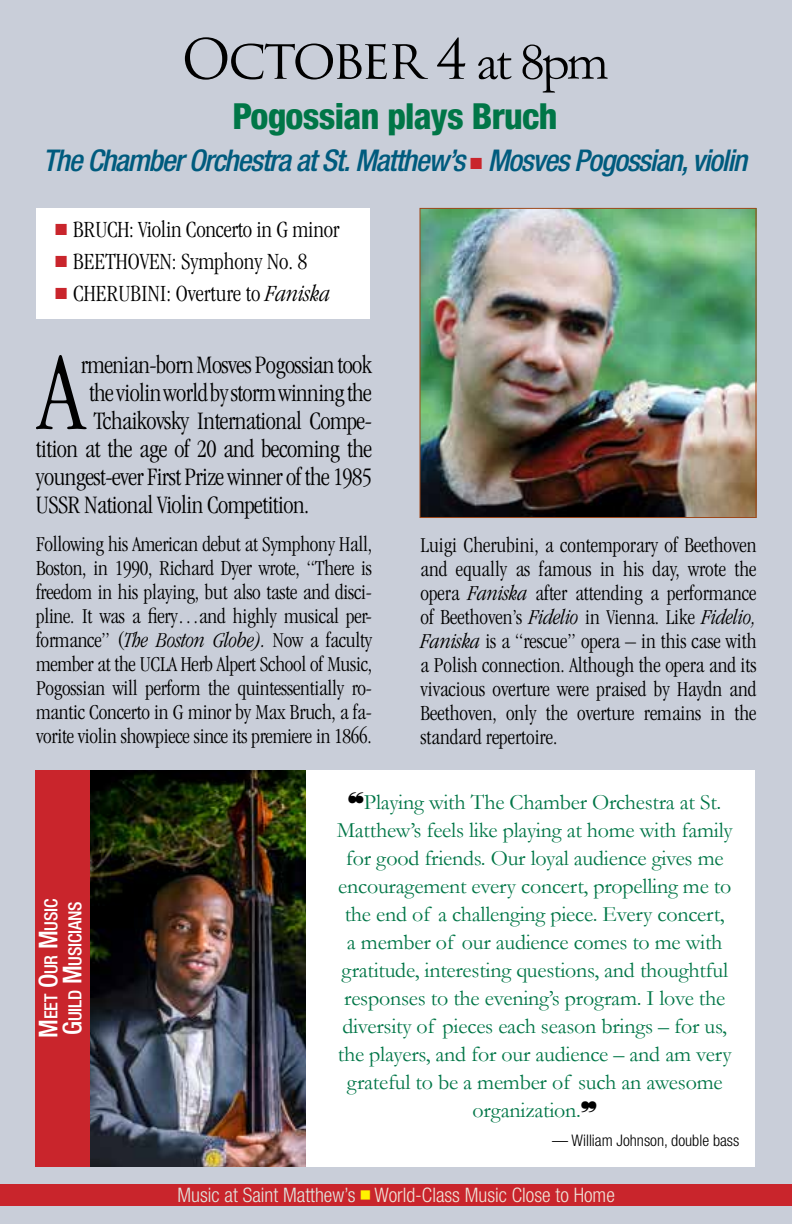
<style>
.page{position:relative;width:792px;height:1224px;background:#c9ced9}
.page>*{position:absolute;margin:0;border:0;box-sizing:border-box;transform-origin:0 0}
.t1{font:300 condensed 114.8px "Garamond";color:#000}
.t2{font:54px "Trajan Pro";letter-spacing:-.065em;color:#000}
.t3{font:800 condensed 36px "Helvetica Neue LT Pro";letter-spacing:-.02em;color:#007647}
.t4{font:italic 500 condensed 30px "Helvetica Neue LT Pro";letter-spacing:-.04em;color:#005b7e}
.t5{font:300 condensed 26px "Garamond";letter-spacing:-.02em;color:#000}
.t6{font:300 condensed 24px "Garamond";color:#000}
.t7{font:300 condensed 22px/24px "Garamond";letter-spacing:-.005em;color:#000;text-align:justify}
.t8{font:22px "Garamond";letter-spacing:-.01em;color:#007647}
.t9{font:300 condensed 20px "Helvetica Neue LT Pro";color:#efe2d7}
.t10{font:500 condensed 18.2px/24px "Helvetica Neue LT Pro";letter-spacing:-.015em;color:#fff}
.t11{font:300 condensed 16px "Helvetica Neue LT Pro";color:#000}
.s1{font-family:"Garamond"}
.s2{color:#c9252c}
.s3{font-style:italic}
.s4{font-size:26px}
.s5{color:#e0e6e0}
</style>
<div class="page">
<div style="left:0;top:1184px;width:792px;height:22px;background:#c9252c"></div>
<div style="left:36px;top:209px;width:334px;height:110px;background:#fff"></div>
<img style="left:422px;top:210px;width:332px;height:306px">
<div style="left:420px;top:208px;width:336px;height:310px;border:1px solid #9e481a"></div>
<div style="left:37px;top:770px;width:718px;height:397px;background:#fff"></div>
<div style="left:35px;top:770px;width:55px;height:397px;background:#c9252c"></div>
<img style="left:91px;top:770px;width:215px;height:397px">
<h2 class="t2" style="left:181px;top:25px;width:429px">OCTOBER 4 <span class="s1">at 8pm</span></h2>
<h3 class="t3" style="left:232px;top:94px;width:327px">Pogossian plays Bruch</h3>
<h3 class="t4" style="left:43px;top:142px;width:706px">The Chamber Orchestra at St. Matthew’s <span class="s2">■</span> Mosves Pogossian, violin</h3>
<p class="t6" style="left:55px;top:216px;width:286px"><span class="s2">■</span> BRUCH: Violin Concerto in G minor</p>
<p class="t6" style="left:55px;top:248px;width:253px"><span class="s2">■</span> BEETHOVEN: Symphony No. 8</p>
<p class="t6" style="left:55px;top:280px;width:277px"><span class="s2">■</span> CHERUBINI: Overture to <span class="s3">Faniska</span></p>
<p class="t5" style="left:81px;top:350px;width:293px">rmenian-born Mosves Pogossian took</p>
<p class="t5" style="left:89px;top:378px;width:284px">the violin world by storm winning the</p>
<p class="t5" style="left:93px;top:406px;width:280px">Tchaikovsky International Compe-</p>
<p class="t5" style="left:36px;top:434px;width:338px">tition at the age of 20 and becoming the</p>
<p class="t5" style="left:36px;top:462px;width:337px">youngest-ever First Prize winner of the 1985</p>
<p class="t5" style="left:36px;top:490px;width:275px">USSR National Violin Competition.</p>
<p class="t7" style="left:36px;top:532px;width:338px">Following his American debut at Symphony Hall, Boston, in 1990, Richard Dyer wrote, “There is freedom in his playing, but also taste and disci&shy;pline. It was a fiery…and highly musical per&shy;formance” (<span class="s3">The Boston Globe).</span> Now a faculty member at the UCLA Herb Alpert School of Music, Pogossian will perform the quintessentially ro&shy;mantic Concerto in G minor by Max Bruch, a fa&shy;vorite violin showpiece since its premiere in 1866.</p>
<h1 class="t1" style="left:39px;top:330px;width:46px">A</h1>
<p class="t7" style="left:420px;top:533px;width:338px">Luigi Cherubini, a contemporary of Beethoven and equally as famous in his day, wrote the opera <span class="s3">Faniska</span> after attending a performance of Beethoven’s <span class="s3">Fidelio</span> in Vienna. Like <span class="s3">Fidelio, Faniska</span> is a “rescue” opera – in this case with a Polish connection. Although the opera and its vivacious overture were praised by Haydn and Beethoven, only the overture remains in the standard repertoire.</p>
<p class="t10" style="left:39px;top:1038px;width:141px;rotate:-90deg"><span class="s4">M</span>eet <span class="s4">O</span>ur <span class="s4">M</span>usic<br><span class="s4">G</span>uild <span class="s4">M</span>usicians</p>
<p class="t8" style="left:364px;top:787px;width:359px">Playing with The Chamber Orchestra at St.</p>
<p class="t8" style="left:337px;top:815px;width:397px">Matthew’s feels like playing at home with family</p>
<p class="t8" style="left:346px;top:843px;width:379px">for good friends. Our loyal audience gives me</p>
<p class="t8" style="left:338px;top:871px;width:395px">encouragement every concert, propelling me to</p>
<p class="t8" style="left:345px;top:899px;width:382px">the end of a challenging piece. Every concert,</p>
<p class="t8" style="left:347px;top:927px;width:377px">a member of our audience comes to me with</p>
<p class="t8" style="left:342px;top:955px;width:388px">gratitude, interesting questions, and thoughtful</p>
<p class="t8" style="left:344px;top:983px;width:382px">responses to the evening’s program. I love the</p>
<p class="t8" style="left:343px;top:1011px;width:386px">diversity of pieces each season brings – for us,</p>
<p class="t8" style="left:338px;top:1039px;width:395px">the players, and for our audience – and am very</p>
<p class="t8" style="left:347px;top:1067px;width:377px">grateful to be a member of such an awesome</p>
<p class="t8" style="left:473px;top:1095px;width:110px">organization.</p>
<p class="t11" style="left:552px;top:1131px;width:189px">— William Johnson, double bass</p>
<p class="t9" style="left:178px;top:1184px;width:439px"><span class="s5">Music at Saint Matthew’s</span> <sup>■</sup> World-Class Music Close to Home</p>
</div>
